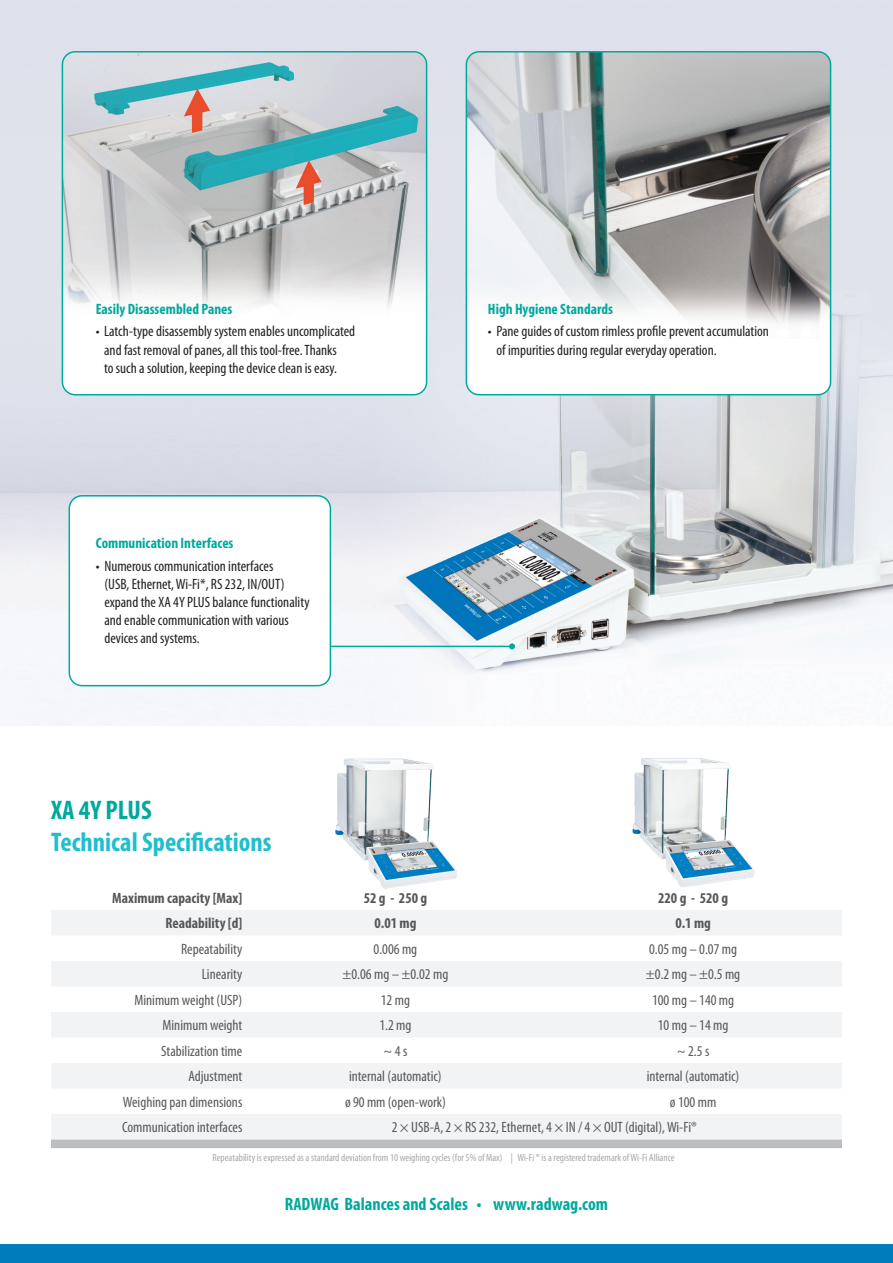
<style>
.page{position:relative;width:893px;height:1263px;background:#fff}
.page>*{position:absolute;margin:0;border:0;box-sizing:border-box;transform-origin:0 0}
.t1{font:700 condensed 27px "Myriad Pro";color:#21bece}
.t2{font:700 condensed 27px "Myriad Pro";color:#00a99d}
.t3{font:700 condensed 18px "Myriad Pro";color:#00a99d}
.t4{font:condensed 15px/18px "Myriad Pro";color:#231f20}
.t5{font:condensed 15px "Myriad Pro";color:#57585a}
.t6{font:700 condensed 15px "Myriad Pro";color:#00a99d}
.t7{font:700 condensed 15px "Myriad Pro";color:#57585a}
.t8{font:condensed 10.5px "Myriad Pro";color:#a8a9ad}
</style>
<div class="page">
<svg style="left:51px;top:910px;width:791px;height:229px;fill:#f2f3f4"></svg>
<svg style="left:51px;top:1139px;width:791px;height:9px;background:#bfc0c3"></svg>
<div style="left:0;top:1245px;width:893px;height:18px;background:#007cba"></div>
<img style="left:632px;top:758px;width:123px;height:130px">
<img style="left:0;top:0;width:893px;height:725px">
<img style="left:335px;top:758px;width:122px;height:131px">
<div style="left:62px;top:52px;width:365px;height:343px;background:#fff;border-radius:13px"></div>
<img style="left:62px;top:52px;width:365px;height:256px">
<div style="left:62px;top:51px;width:365px;height:344px;border:2px solid #00a99d;border-radius:13px"></div>
<div style="left:466px;top:52px;width:365px;height:343px;background:#fff;border-radius:13px"></div>
<img style="left:466px;top:52px;width:365px;height:272px">
<div style="left:466px;top:51px;width:365px;height:344px;border:2px solid #00a99d;border-radius:13px"></div>
<div style="left:69px;top:496px;width:261px;height:190px;background:#fff;border-radius:13px"></div>
<div style="left:69px;top:495px;width:262px;height:191px;border:2px solid #00a99d;border-radius:13px"></div>
<hr style="left:331px;top:646px;width:181px;height:1px;background:#00a99d">
<svg style="left:509px;top:643px;width:6px;height:6px"></svg>
<p class="t6" style="left:96px;top:300px;width:138px">Easily Disassembled Panes</p>
<p class="t4" style="left:104px;top:322px;width:253px;text-indent:-9px">• Latch-type disassembly system enables uncomplicated and fast removal of panes, all this tool-free. Thanks<br>to such a solution, keeping the device clean is easy.</p>
<p class="t6" style="left:96px;top:534px;width:139px">Communication Interfaces</p>
<p class="t4" style="left:104px;top:556px;width:207px;text-indent:-9px">• Numerous communication interfaces<br>(USB, Ethernet, Wi-Fi*, RS 232, IN/OUT) expand the XA 4Y PLUS balance functionality and enable communication with various devices and systems.</p>
<p class="t2" style="left:51px;top:793px;width:102px">XA 4Y PLUS</p>
<p class="t1" style="left:51px;top:825px;width:222px">Technical Specifications</p>
<p class="t6" style="left:488px;top:300px;width:127px">High Hygiene Standards</p>
<p class="t4" style="left:496px;top:322px;width:274px;text-indent:-9px">• Pane guides of custom rimless profile prevent accumulation of impurities during regular everyday operation.</p>
<p class="t7" style="left:112px;top:888px;width:132px">Maximum capacity [Max]</p>
<p class="t7" style="left:364px;top:888px;width:65px">52 g - 250 g</p>
<p class="t7" style="left:658px;top:888px;width:71px">220 g - 520 g</p>
<p class="t7" style="left:166px;top:914px;width:78px">Readability [d]</p>
<p class="t7" style="left:374px;top:914px;width:43px">0.01 mg</p>
<p class="t7" style="left:675px;top:914px;width:37px">0.1 mg</p>
<p class="t5" style="left:181px;top:940px;width:63px">Repeatability</p>
<p class="t5" style="left:374px;top:940px;width:45px">0.006 mg</p>
<p class="t5" style="left:649px;top:940px;width:89px">0.05 mg – 0.07 mg</p>
<p class="t5" style="left:202px;top:965px;width:42px">Linearity</p>
<p class="t5" style="left:343px;top:965px;width:107px">±0.06 mg – ±0.02 mg</p>
<p class="t5" style="left:646px;top:965px;width:96px">±0.2 mg – ±0.5 mg</p>
<p class="t5" style="left:134px;top:991px;width:109px">Minimum weight (USP)</p>
<p class="t5" style="left:381px;top:991px;width:31px">12 mg</p>
<p class="t5" style="left:652px;top:991px;width:84px">100 mg – 140 mg</p>
<p class="t5" style="left:162px;top:1016px;width:81px">Minimum weight</p>
<p class="t5" style="left:379px;top:1016px;width:34px">1.2 mg</p>
<p class="t5" style="left:658px;top:1016px;width:72px">10 mg – 14 mg</p>
<p class="t5" style="left:161px;top:1042px;width:83px">Stabilization time</p>
<p class="t5" style="left:384px;top:1042px;width:25px">~ 4 s</p>
<p class="t5" style="left:677px;top:1042px;width:34px">~ 2.5 s</p>
<p class="t5" style="left:188px;top:1067px;width:55px">Adjustment</p>
<p class="t5" style="left:349px;top:1067px;width:94px">internal (automatic)</p>
<p class="t5" style="left:647px;top:1067px;width:94px">internal (automatic)</p>
<p class="t5" style="left:123px;top:1093px;width:121px">Weighing pan dimensions</p>
<p class="t5" style="left:345px;top:1093px;width:102px">ø 90 mm (open-work)</p>
<p class="t5" style="left:670px;top:1093px;width:48px">ø 100 mm</p>
<p class="t5" style="left:122px;top:1118px;width:122px">Communication interfaces</p>
<p class="t5" style="left:392px;top:1118px;width:306px">2 × USB-A, 2 × RS 232, Ethernet, 4 × IN / 4 × OUT (digital), Wi-Fi®</p>
<p class="t8" style="left:213px;top:1151px;width:464px">Repeatability is expressed as a standard deviation from 10 weighing cycles (for 5% of Max) | Wi-Fi ® is a registered trademark of Wi-Fi Alliance</p>
<p class="t3" style="left:285px;top:1192px;width:325px">RADWAG Balances and Scales • www.radwag.com</p>
</div>
